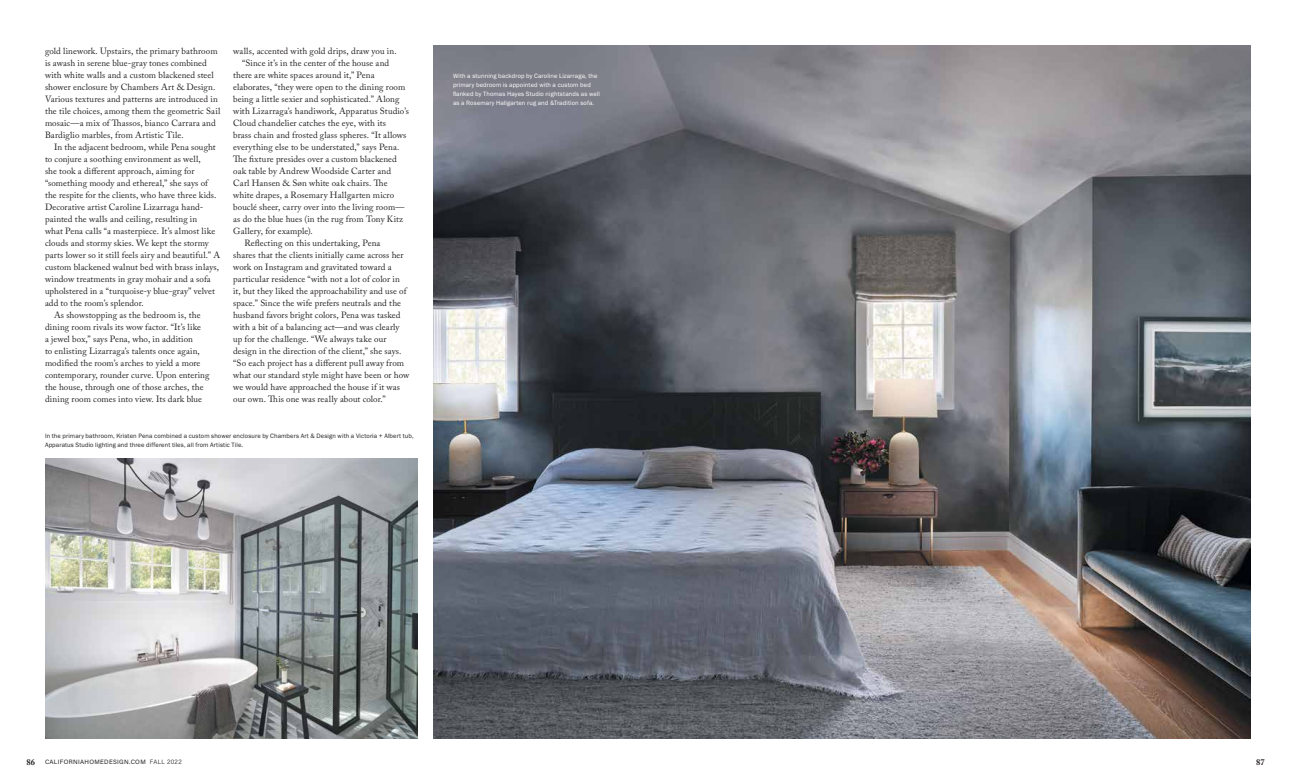
<style>
.page{position:relative;width:1296px;height:783px;background:#fff}
.page>*{position:absolute;margin:0;border:0;box-sizing:border-box;transform-origin:0 0}
.t1{font:9px/12px "Adobe Caslon Pro";letter-spacing:.01em;color:#231f20}
.t2{font:700 8.5px "Adobe Caslon Pro";color:#231f20}
.t3{font:6.5px/9px "Franklin Gothic URW Boo";letter-spacing:.015em;color:#231f20}
.t4{font:6.5px/9px "Franklin Gothic URW Boo";letter-spacing:.015em;color:#fff}
.t5{font:6.2px "Acumin Variable Concept";letter-spacing:.05em;color:#231f20}
.s1{font-family:"Adobe Caslon Pro";font-weight:700;font-size:8.5px}
</style>
<div class="page">
<img style="left:433px;top:45px;width:818px;height:693px">
<img style="left:45px;top:459px;width:373px;height:279px">
<p class="t1" style="left:45px;top:45px;width:177px">gold linework. Upstairs, the primary bathroom is awash in serene blue-gray tones combined with white walls and a custom blackened steel shower enclosure by Chambers Art &amp; Design.<br>Various textures and patterns are introduced in the tile choices, among them the geometric Sail mosaic—a mix of Thassos, bianco Carrara and Bardiglio marbles, from Artistic Tile.</p>
<p class="t1" style="left:54px;top:141px;width:163px">In the adjacent bedroom, while Pena sought</p>
<p class="t1" style="left:45px;top:153px;width:157px">to conjure a soothing environment as well,</p>
<p class="t1" style="left:45px;top:165px;width:151px">she took a different approach, aiming for</p>
<p class="t1" style="left:45px;top:177px;width:165px">“something moody and ethereal,” she says of</p>
<p class="t1" style="left:45px;top:189px;width:173px">the respite for the clients, who have three kids.</p>
<p class="t1" style="left:45px;top:201px;width:160px">Decorative artist Caroline Lizarraga hand-</p>
<p class="t1" style="left:45px;top:213px;width:154px">painted the walls and ceiling, resulting in</p>
<p class="t1" style="left:45px;top:225px;width:172px">what Pena calls “a masterpiece. It’s almost like</p>
<p class="t1" style="left:45px;top:237px;width:165px">clouds and stormy skies. We kept the stormy</p>
<p class="t1" style="left:45px;top:249px;width:177px">parts lower so it still feels airy and beautiful.” A</p>
<p class="t1" style="left:45px;top:261px;width:176px">custom blackened walnut bed with brass inlays,</p>
<p class="t1" style="left:45px;top:273px;width:167px">window treatments in gray mohair and a sofa</p>
<p class="t1" style="left:45px;top:285px;width:171px">upholstered in a “turquoise-y blue-gray” velvet</p>
<p class="t1" style="left:45px;top:297px;width:100px">add to the room’s splendor.</p>
<p class="t1" style="left:54px;top:309px;width:148px">As showstopping as the bedroom is, the</p>
<p class="t1" style="left:45px;top:321px;width:158px">dining room rivals its wow factor. “It’s like</p>
<p class="t1" style="left:45px;top:333px;width:149px">a jewel box,” says Pena, who, in addition</p>
<p class="t1" style="left:45px;top:345px;width:156px">to enlisting Lizarraga’s talents once again,</p>
<p class="t1" style="left:45px;top:357px;width:157px">modified the room’s arches to yield a more</p>
<p class="t1" style="left:45px;top:369px;width:166px">contemporary, rounder curve. Upon entering</p>
<p class="t1" style="left:45px;top:381px;width:160px">the house, through one of those arches, the</p>
<p class="t1" style="left:45px;top:393px;width:158px">dining room comes into view. Its dark blue</p>
<p class="t1" style="left:233px;top:45px;width:165px">walls, accented with gold drips, draw you in.</p>
<p class="t1" style="left:242px;top:57px;width:148px">“Since it’s in the center of the house and</p>
<p class="t1" style="left:233px;top:69px;width:143px">there are white spaces around it,” Pena</p>
<p class="t1" style="left:233px;top:81px;width:174px">elaborates, “they were open to the dining room</p>
<p class="t1" style="left:233px;top:93px;width:168px">being a little sexier and sophisticated.” Along</p>
<p class="t1" style="left:233px;top:105px;width:177px">with Lizarraga’s handiwork, Apparatus Studio’s</p>
<p class="t1" style="left:233px;top:117px;width:154px">Cloud chandelier catches the eye, with its</p>
<p class="t1" style="left:233px;top:129px;width:175px">brass chain and frosted glass spheres. “It allows</p>
<p class="t1" style="left:233px;top:141px;width:168px">everything else to be understated,” says Pena.</p>
<p class="t1" style="left:233px;top:153px;width:165px">The fixture presides over a custom blackened</p>
<p class="t1" style="left:233px;top:165px;width:159px">oak table by Andrew Woodside Carter and</p>
<p class="t1" style="left:233px;top:177px;width:156px">Carl Hansen &amp; Søn white oak chairs. The</p>
<p class="t1" style="left:233px;top:189px;width:163px">white drapes, a Rosemary Hallgarten micro</p>
<p class="t1" style="left:233px;top:201px;width:173px">bouclé sheer, carry over into the living room—</p>
<p class="t1" style="left:233px;top:213px;width:171px">as do the blue hues (in the rug from Tony Kitz</p>
<p class="t1" style="left:233px;top:225px;width:81px">Gallery, for example).</p>
<p class="t1" style="left:244px;top:237px;width:137px">Reflecting on this undertaking, Pena</p>
<p class="t1" style="left:233px;top:249px;width:172px">shares that the clients initially came across her</p>
<p class="t1" style="left:233px;top:261px;width:160px">work on Instagram and gravitated toward a</p>
<p class="t1" style="left:233px;top:273px;width:168px">particular residence “with not a lot of color in</p>
<p class="t1" style="left:233px;top:285px;width:175px">it, but they liked the approachability and use of</p>
<p class="t1" style="left:233px;top:297px;width:169px">space.” Since the wife prefers neutrals and the</p>
<p class="t1" style="left:233px;top:309px;width:169px">husband favors bright colors, Pena was tasked</p>
<p class="t1" style="left:233px;top:321px;width:168px">with a bit of a balancing act—and was clearly</p>
<p class="t1" style="left:233px;top:333px;width:155px">up for the challenge. “We always take our</p>
<p class="t1" style="left:233px;top:345px;width:170px">design in the direction of the client,” she says.</p>
<p class="t1" style="left:233px;top:357px;width:172px">“So each project has a different pull away from</p>
<p class="t1" style="left:233px;top:369px;width:178px">what our standard style might have been or how</p>
<p class="t1" style="left:233px;top:381px;width:168px">we would have approached the house if it was</p>
<p class="t1" style="left:233px;top:393px;width:154px">our own. This one was really about color.”</p>
<p class="t3" style="left:45px;top:431px;width:370px">In the primary bathroom, Kristen Pena combined a custom shower enclosure by Chambers Art &amp; Design with a Victoria + Albert tub,<br>Apparatus Studio lighting and three different tiles, all from Artistic Tile.</p>
<p class="t4" style="left:453px;top:71px;width:148px">With a stunning backdrop by Caroline Lizarraga, the primary bedroom is appointed with a custom bed flanked by Thomas Hayes Studio nightstands as well as a Rosemary Hallgarten rug and &amp;Tradition sofa.</p>
<p class="t5" style="left:26px;top:758px;width:157px"><span class="s1">86</span> CALIFORNIAHOMEDESIGN.COM FALL 2022</p>
<p class="t2" style="left:1256px;top:757px;width:10px">87</p>
</div>
